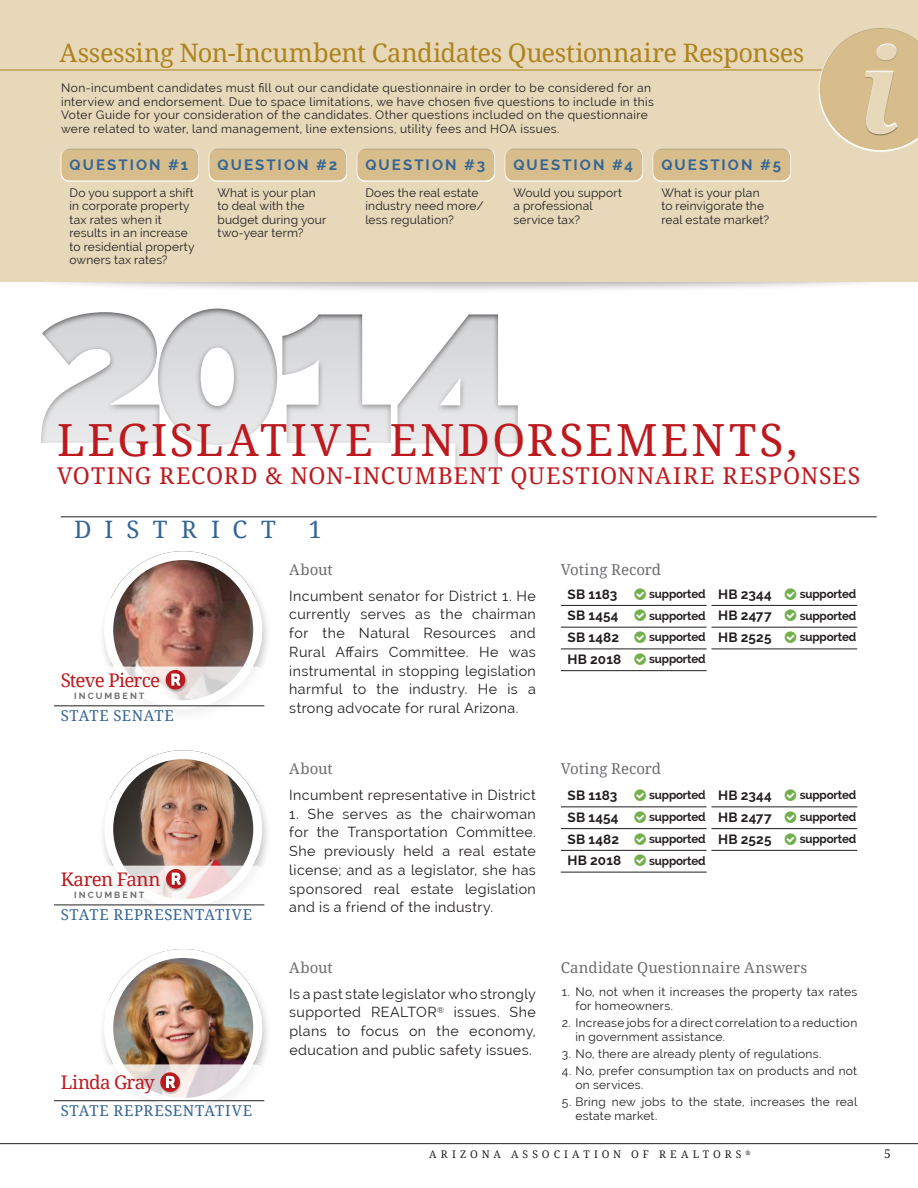
<style>
.page{position:relative;width:918px;height:1188px;background:#fff}
.page>*{position:absolute;margin:0;border:0;box-sizing:border-box;transform-origin:0 0}
.t1{font:44.4px "Noto Serif";letter-spacing:.07em;color:#bd1a1f}
.t2{font:25.5px "Noto Serif";letter-spacing:-.015em;color:#ad831f}
.t3{font:24px "Noto Serif";letter-spacing:.555em;color:#356595}
.t4{font:23.1px "Noto Serif";letter-spacing:.05em;color:#bd1a1f}
.t5{font:18.75px "Noto Serif";letter-spacing:-.04em;color:#bd1a1f}
.t6{font:15px "Noto Serif";color:#6c6d70}
.t7{font:700 15px "Raleway";letter-spacing:.135em;color:#356595}
.t8{font:15px "Noto Serif";letter-spacing:.04em;color:#356595}
.t9{font:14.25px/18.8px "Raleway";letter-spacing:.03em;color:#231f20;text-align:justify}
.t10{font:700 13.5px "Raleway";letter-spacing:.01em;color:#231f20}
.t11{font:12px/13.5px "Raleway";letter-spacing:.025em;color:#231f20}
.t12{font:700 12px "Raleway";letter-spacing:-.015em;color:#231f20;scale:.96 1}
.t13{font:12px "Noto Serif";color:#231f20}
.t14{font:10.5px "Noto Serif";letter-spacing:.38em;color:#231f20}
.t15{font:700 9px "Raleway";letter-spacing:.225em;color:#6c6d70}
</style>
<div class="page">
<hr style="left:61px;top:517px;width:816px;height:1px;background:#231f20">
<div style="left:98px;top:549px;width:175px;height:175px;background:#231f20;opacity:.25"></div>
<img style="left:104px;top:551px;width:158px;height:158px;border-radius:79px">
<div style="left:104px;top:551px;width:158px;height:158px;border:9px solid #fff;border-radius:50%"></div>
<svg style="left:54px;top:667px;width:210px;height:57px"></svg>
<hr style="left:54px;top:706px;width:210px;height:1px;background:#231f20">
<hr style="left:561px;top:605px;width:146px;height:1px;background:#231f20">
<hr style="left:561px;top:627px;width:146px;height:1px;background:#231f20">
<hr style="left:561px;top:649px;width:146px;height:1px;background:#231f20">
<hr style="left:561px;top:670px;width:146px;height:1px;background:#231f20">
<hr style="left:711px;top:605px;width:146px;height:1px;background:#231f20">
<hr style="left:711px;top:627px;width:146px;height:1px;background:#231f20">
<hr style="left:711px;top:649px;width:146px;height:1px;background:#231f20">
<div style="left:98px;top:748px;width:175px;height:175px;background:#231f20;opacity:.25"></div>
<img style="left:111px;top:750px;width:146px;height:116px">
<div style="left:104px;top:750px;width:158px;height:158px;border:9px solid #fff;border-radius:50%"></div>
<svg style="left:54px;top:866px;width:210px;height:57px"></svg>
<hr style="left:54px;top:905px;width:210px;height:1px;background:#231f20">
<hr style="left:561px;top:807px;width:146px;height:1px;background:#231f20">
<hr style="left:561px;top:828px;width:146px;height:1px;background:#231f20">
<hr style="left:561px;top:850px;width:146px;height:1px;background:#231f20">
<hr style="left:561px;top:872px;width:146px;height:1px;background:#231f20">
<hr style="left:711px;top:807px;width:146px;height:1px;background:#231f20">
<hr style="left:711px;top:828px;width:146px;height:1px;background:#231f20">
<hr style="left:711px;top:850px;width:146px;height:1px;background:#231f20">
<div style="left:98px;top:947px;width:175px;height:175px;background:#231f20;opacity:.25"></div>
<img style="left:104px;top:949px;width:158px;height:158px;border-radius:79px">
<div style="left:104px;top:949px;width:158px;height:158px;border:9px solid #fff;border-radius:50%"></div>
<svg style="left:54px;top:1064px;width:210px;height:58px"></svg>
<hr style="left:54px;top:1100px;width:210px;height:1px;background:#231f20">
<div style="left:36px;top:259px;width:846px;height:34px;background:#231f20;opacity:.35"></div>
<div style="left:0;top:0;width:918px;height:281px;background:#e6d8b9"></div>
<hr style="left:0;top:70px;width:917px;height:1px;background:#ad831f">
<div style="left:818px;top:26px;width:100px;height:124px;background:#231f20;opacity:.5"></div>
<svg style="left:60px;top:155px;width:1px;height:20px"></svg>
<div style="left:61px;top:146px;width:139px;height:36px;background:#231f20;opacity:.5"></div>
<svg style="left:208px;top:155px;width:1px;height:20px"></svg>
<div style="left:209px;top:146px;width:139px;height:36px;background:#231f20;opacity:.5"></div>
<svg style="left:356px;top:155px;width:1px;height:20px"></svg>
<div style="left:357px;top:146px;width:139px;height:36px;background:#231f20;opacity:.5"></div>
<svg style="left:504px;top:155px;width:1px;height:20px"></svg>
<div style="left:505px;top:146px;width:139px;height:36px;background:#231f20;opacity:.5"></div>
<svg style="left:652px;top:155px;width:1px;height:20px"></svg>
<div style="left:653px;top:146px;width:139px;height:36px;background:#231f20;opacity:.5"></div>
<div style="left:39px;top:307px;width:479px;height:166px;background:#231f20;opacity:.75"></div>
<hr style="left:0;top:1143px;width:918px;height:1px;background:#231f20">
<h2 class="t2" style="left:60px;top:35px;width:746px">Assessing Non-Incumbent Candidates Questionnaire Responses</h2>
<p class="t11" style="left:61px;top:81px;width:595px">Non-incumbent candidates must fill out our candidate questionnaire in order to be considered for an interview and endorsement. Due to space limitations, we have chosen five questions to include in this Voter Guide for your consideration of the candidates. Other questions included on the questionnaire were related to water, land management, line extensions, utility fees and HOA issues.</p>
<p class="t7" style="left:70px;top:156px;width:120px">QUESTION #1</p>
<p class="t11" style="left:70px;top:186px;width:127px">Do you support a shift in corporate property tax rates when it results in an increase to residential property owners tax rates?</p>
<p class="t7" style="left:217px;top:156px;width:121px">QUESTION #2</p>
<p class="t11" style="left:217px;top:186px;width:110px">What is your plan to deal with the budget during your two-year term?</p>
<p class="t7" style="left:365px;top:156px;width:121px">QUESTION #3</p>
<p class="t11" style="left:365px;top:186px;width:120px">Does the real estate industry need more/ less regulation?</p>
<p class="t7" style="left:513px;top:156px;width:121px">QUESTION #4</p>
<p class="t11" style="left:513px;top:186px;width:110px">Would you support a professional service tax?</p>
<p class="t7" style="left:661px;top:156px;width:121px">QUESTION #5</p>
<p class="t11" style="left:661px;top:186px;width:109px">What is your plan to reinvigorate the real estate market?</p>
<h1 class="t1" style="left:57px;top:410px;width:742px">LEGISLATIVE ENDORSEMENTS,</h1>
<h3 class="t4" style="left:57px;top:460px;width:805px">VOTING RECORD &amp; NON-INCUMBENT QUESTIONNAIRE RESPONSES</h3>
<h3 class="t3" style="left:74px;top:513px;width:203px">DISTRICT</h3>
<h3 class="t3" style="left:309px;top:513px;width:15px">1</h3>
<h3 class="t5" style="left:61px;top:667px;width:101px">Steve Pierce</h3>
<p class="t15" style="left:74px;top:691px;width:72px">INCUMBENT</p>
<p class="t8" style="left:61px;top:705px;width:115px">STATE SENATE</p>
<p class="t6" style="left:289px;top:559px;width:45px">About</p>
<p class="t6" style="left:561px;top:559px;width:102px">Voting Record</p>
<p class="t10" style="left:568px;top:586px;width:51px">SB 1183</p>
<p class="t12" style="left:649px;top:587px;width:60px">supported</p>
<p class="t10" style="left:568px;top:608px;width:52px">SB 1454</p>
<p class="t12" style="left:649px;top:609px;width:60px">supported</p>
<p class="t10" style="left:568px;top:630px;width:53px">SB 1482</p>
<p class="t12" style="left:649px;top:630px;width:60px">supported</p>
<p class="t10" style="left:568px;top:651px;width:55px">HB 2018</p>
<p class="t12" style="left:649px;top:652px;width:60px">supported</p>
<p class="t9" style="left:289px;top:586px;width:248px">Incumbent senator for District 1. He currently serves as the chairman for the Natural Resources and Rural Affairs Committee. He was instrumental in stopping legislation harmful to the industry. He is a strong advocate for rural Arizona.</p>
<p class="t10" style="left:718px;top:586px;width:55px">HB 2344</p>
<p class="t12" style="left:800px;top:587px;width:60px">supported</p>
<p class="t10" style="left:718px;top:608px;width:55px">HB 2477</p>
<p class="t12" style="left:800px;top:609px;width:60px">supported</p>
<p class="t10" style="left:718px;top:630px;width:55px">HB 2525</p>
<p class="t12" style="left:800px;top:630px;width:60px">supported</p>
<h3 class="t5" style="left:61px;top:866px;width:101px">Karen Fann</h3>
<p class="t15" style="left:74px;top:890px;width:72px">INCUMBENT</p>
<p class="t8" style="left:61px;top:904px;width:193px">STATE REPRESENTATIVE</p>
<p class="t6" style="left:289px;top:758px;width:45px">About</p>
<p class="t6" style="left:561px;top:758px;width:102px">Voting Record</p>
<p class="t10" style="left:568px;top:788px;width:51px">SB 1183</p>
<p class="t12" style="left:649px;top:788px;width:60px">supported</p>
<p class="t10" style="left:568px;top:809px;width:52px">SB 1454</p>
<p class="t12" style="left:649px;top:810px;width:60px">supported</p>
<p class="t10" style="left:568px;top:831px;width:53px">SB 1482</p>
<p class="t12" style="left:649px;top:832px;width:60px">supported</p>
<p class="t10" style="left:568px;top:853px;width:55px">HB 2018</p>
<p class="t12" style="left:649px;top:853px;width:60px">supported</p>
<p class="t9" style="left:289px;top:785px;width:248px">Incumbent representative in District</p>
<p class="t9" style="left:289px;top:804px;width:248px">1. She serves as the chairwoman for the Transportation Committee.<br>She previously held a real estate license; and as a legislator, she has sponsored real estate legislation and is a friend of the industry.</p>
<p class="t10" style="left:718px;top:788px;width:55px">HB 2344</p>
<p class="t12" style="left:800px;top:788px;width:60px">supported</p>
<p class="t10" style="left:718px;top:809px;width:55px">HB 2477</p>
<p class="t12" style="left:800px;top:810px;width:60px">supported</p>
<p class="t10" style="left:718px;top:831px;width:55px">HB 2525</p>
<p class="t12" style="left:800px;top:832px;width:60px">supported</p>
<h3 class="t5" style="left:61px;top:1069px;width:96px">Linda Gray</h3>
<p class="t8" style="left:61px;top:1100px;width:193px">STATE REPRESENTATIVE</p>
<p class="t6" style="left:289px;top:957px;width:45px">About</p>
<p class="t6" style="left:561px;top:957px;width:248px">Candidate Questionnaire Answers</p>
<p class="t11" style="left:575px;top:985px;width:283px;text-indent:-14px">1. No, not when it increases the property tax rates for homeowners.</p>
<p class="t11" style="left:575px;top:1016px;width:283px;text-indent:-14px">2. Increase jobs for a direct correlation to a reduction in government assistance.</p>
<p class="t11" style="left:562px;top:1047px;width:261px">3. No, there are already plenty of regulations.</p>
<p class="t11" style="left:575px;top:1064px;width:283px;text-indent:-14px">4. No, prefer consumption tax on products and not on services.</p>
<p class="t11" style="left:575px;top:1095px;width:283px;text-indent:-14px">5. Bring new jobs to the state, increases the real estate market.</p>
<p class="t9" style="left:289px;top:984px;width:248px">Is a past state legislator who strongly supported REALTOR<sup>®</sup> issues. She plans to focus on the economy, education and public safety issues.</p>
<p class="t14" style="left:429px;top:1147px;width:323px">ARIZONA ASSOCIATION OF REALTORS <sup>®</sup></p>
<p class="t13" style="left:884px;top:1146px;width:8px">5</p>
</div>
